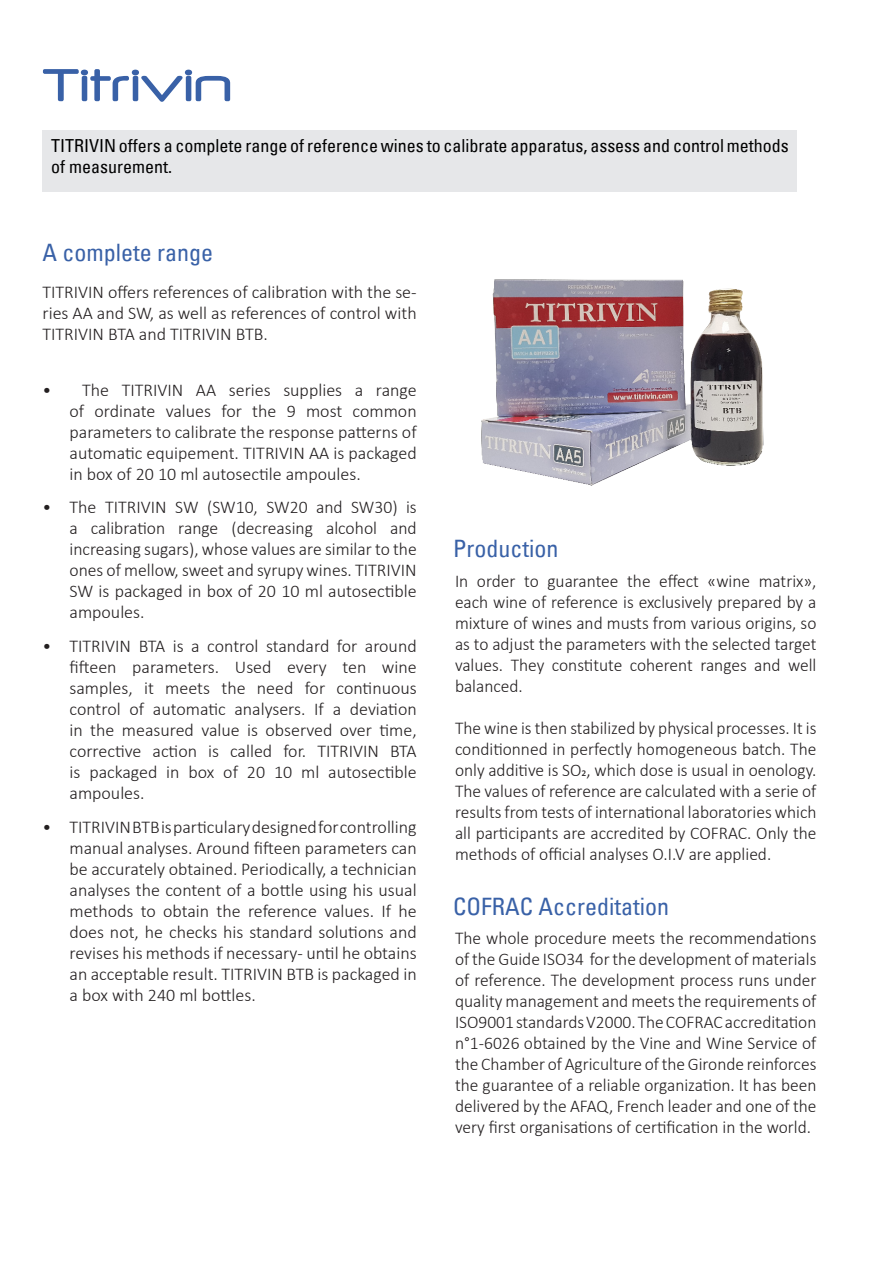
<style>
.page{position:relative;width:893px;height:1263px;background:#fff}
.page>*{position:absolute;margin:0;border:0;box-sizing:border-box;transform-origin:0 0}
.t1{font:54px "Neuropol";color:#3961a7}
.t2{font:condensed 24px "Univers LT";color:#3961a7}
.t3{font:300 18px/21px "Calibri";color:#231f20;text-align:justify}
.t4{font:condensed 18px/21px "Univers LT";color:#000}
</style>
<div class="page">
<div style="left:43px;top:131px;width:754px;height:61px;background:#e6e7e9"></div>
<img style="left:481px;top:279px;width:283px;height:207px">
<p class="t1" style="left:43px;top:56px;width:191px">Titrivin</p>
<p class="t4" style="left:51px;top:135px;width:739px">TITRIVIN offers a complete range of reference wines to calibrate apparatus, assess and control methods of measurement.</p>
<p class="t2" style="left:43px;top:237px;width:172px">A complete range</p>
<p class="t3" style="left:43px;top:281px;width:376px">TITRIVIN offers references of calibration with the se&shy;ries AA and SW, as well as references of control with TITRIVIN BTA and TITRIVIN BTB.</p>
<p class="t3" style="left:70px;top:379px;width:349px;text-indent:-27px">• The TITRIVIN AA series supplies a range of ordinate values for the 9 most common parameters to calibrate the response patterns of automatic equipement. TITRIVIN AA is packaged in box of 20 10 ml autosectile ampoules.</p>
<p class="t3" style="left:70px;top:497px;width:349px;text-indent:-27px">• The TITRIVIN SW (SW10, SW20 and SW30) is a calibration range (decreasing alcohol and increasing sugars), whose values are similar to the ones of mellow, sweet and syrupy wines. TITRIVIN SW is packaged in box of 20 10 ml autosectible ampoules.</p>
<p class="t3" style="left:70px;top:635px;width:349px;text-indent:-27px">• TITRIVIN BTA is a control standard for around fifteen parameters. Used every ten wine samples, it meets the need for continuous control of automatic analysers. If a deviation in the measured value is observed over time, corrective action is called for. TITRIVIN BTA is packaged in box of 20 10 ml autosectible ampoules.</p>
<p class="t3" style="left:70px;top:816px;width:349px;text-indent:-27px">• TITRIVIN BTB is particulary designed for controlling manual analyses. Around fifteen parameters can be accurately obtained. Periodically, a technician analyses the content of a bottle using his usual methods to obtain the reference values. If he does not, he checks his standard solutions and revises his methods if necessary - until he obtains an acceptable result. TITRIVIN BTB is packaged in a box with 240 ml bottles.</p>
<p class="t2" style="left:453px;top:534px;width:107px">Production</p>
<p class="t3" style="left:455px;top:570px;width:363px">In order to guarantee the effect «wine matrix», each wine of reference is exclusively prepared by a mixture of wines and musts from various origins, so as to adjust the parameters with the selected target values. They constitute coherent ranges and well balanced.</p>
<p class="t3" style="left:455px;top:717px;width:363px">The wine is then stabilized by physical processes. It is conditionned in perfectly homogeneous batch. The only additive is SO2, which dose is usual in oenology.<br>The values of reference are calculated with a serie of results from tests of international laboratories which all participants are accredited by COFRAC. Only the methods of official analyses O.I.V are applied.</p>
<p class="t2" style="left:453px;top:891px;width:217px">COFRAC Accreditation</p>
<p class="t3" style="left:455px;top:927px;width:363px">The whole procedure meets the recommendations of the Guide ISO34 for the development of materials of reference. The development process runs under quality management and meets the requirements of ISO9001 standards V2000. The COFRAC accreditation n°1-6026 obtained by the Vine and Wine Service of the Chamber of Agriculture of the Gironde reinforces the guarantee of a reliable organization. It has been delivered by the AFAQ, French leader and one of the very first organisations of certification in the world.</p>
</div>
